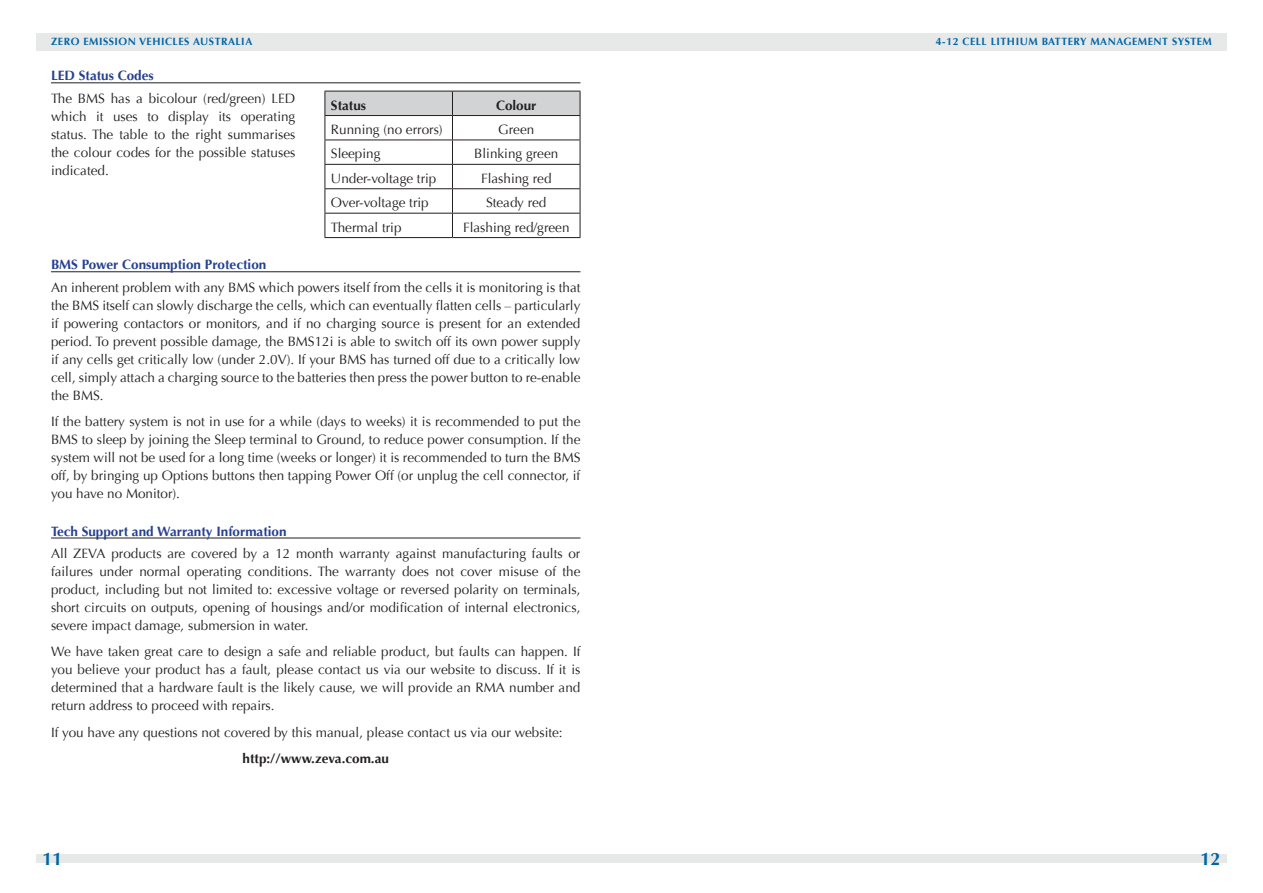
<style>
.page{position:relative;width:1263px;height:893px;background:#fff}
.page>*{position:absolute;margin:0;border:0;box-sizing:border-box;transform-origin:0 0}
.t1{font:700 18px "Optima";color:#0066a6}
.t2{font:13.5px/18px "Optima";color:#231f20;text-align:justify}
.Heading{font:700 13.5px "Optima";color:#25408f}
.t3{font:700 13.5px "Optima";color:#231f20}
.t4{font:700 10.5px "Optima";letter-spacing:.05em;color:#0066a6}
</style>
<div class="page">
<div style="left:36px;top:34px;width:1191px;height:17px;background:#e7e8e8"></div>
<div style="left:36px;top:855px;width:1191px;height:8px;background:#e7e8e8"></div>
<hr style="left:51px;top:83px;width:529px;height:1px;background:#231f20">
<hr style="left:51px;top:271px;width:529px;height:1px;background:#231f20">
<hr style="left:51px;top:538px;width:529px;height:1px;background:#231f20">
<svg style="left:325px;top:91px;width:256px;height:146px"></svg>
<hr style="left:325px;top:237px;width:127px;height:1px;background:#231f20">
<hr style="left:452px;top:237px;width:128px;height:1px;background:#231f20">
<p class="t4" style="left:51px;top:36px;width:203px">ZERO EMISSION VEHICLES AUSTRALIA</p>
<p class="t4" style="left:936px;top:36px;width:277px">4-12 CELL LITHIUM BATTERY MANAGEMENT SYSTEM</p>
<p class="Heading" style="left:51px;top:68px;width:104px">LED Status Codes</p>
<p class="t2" style="left:51px;top:90px;width:246px">The BMS has a bicolour (red/green) LED which it uses to display its operating status. The table to the right summarises the colour codes for the possible statuses indicated.</p>
<p class="t3" style="left:331px;top:97px;width:37px">Status</p>
<p class="t3" style="left:496px;top:97px;width:42px">Colour</p>
<p class="t2" style="left:331px;top:121px;width:113px">Running (no errors)</p>
<p class="t2" style="left:498px;top:121px;width:38px">Green</p>
<p class="t2" style="left:331px;top:145px;width:51px">Sleeping</p>
<p class="t2" style="left:474px;top:145px;width:86px">Blinking green</p>
<p class="t2" style="left:331px;top:169px;width:107px">Under-voltage trip</p>
<p class="t2" style="left:481px;top:169px;width:72px">Flashing red</p>
<p class="t2" style="left:331px;top:194px;width:99px">Over-voltage trip</p>
<p class="t2" style="left:486px;top:194px;width:62px">Steady red</p>
<p class="t2" style="left:331px;top:218px;width:72px">Thermal trip</p>
<p class="t2" style="left:463px;top:218px;width:108px">Flashing red/green</p>
<p class="Heading" style="left:51px;top:257px;width:217px">BMS Power Consumption Protection</p>
<p class="t2" style="left:51px;top:278px;width:531px">An inherent problem with any BMS which powers itself from the cells it is monitoring is that the BMS itself can slowly discharge the cells, which can eventually flatten cells – particularly if powering contactors or monitors, and if no charging source is present for an extended period. To prevent possible damage, the BMS12i is able to switch off its own power supply if any cells get critically low (under 2.0V). If your BMS has turned off due to a critically low cell, simply attach a charging source to the batteries then press the power button to re-enable the BMS.</p>
<p class="t2" style="left:51px;top:413px;width:531px">If the battery system is not in use for a while (days to weeks) it is recommended to put the BMS to sleep by joining the Sleep terminal to Ground, to reduce power consumption. If the system will not be used for a long time (weeks or longer) it is recommended to turn the BMS off, by bringing up Options buttons then tapping Power Off (or unplug the cell connector, if you have no Monitor).</p>
<p class="Heading" style="left:51px;top:523px;width:237px">Tech Support and Warranty Information</p>
<p class="t2" style="left:51px;top:544px;width:531px">All ZEVA products are covered by a 12 month warranty against manufacturing faults or failures under normal operating conditions. The warranty does not cover misuse of the product, including but not limited to: excessive voltage or reversed polarity on terminals, short circuits on outputs, opening of housings and/or modification of internal electronics, severe impact damage, submersion in water.</p>
<p class="t2" style="left:51px;top:643px;width:531px">We have taken great care to design a safe and reliable product, but faults can happen. If you believe your product has a fault, please contact us via our website to discuss. If it is determined that a hardware fault is the likely cause, we will provide an RMA number and return address to proceed with repairs.</p>
<p class="t2" style="left:51px;top:723px;width:513px">If you have any questions not covered by this manual, please contact us via our website:</p>
<p class="t3" style="left:242px;top:751px;width:148px">http://www.zeva.com.au</p>
<p class="t1" style="left:43px;top:848px;width:22px">11</p>
<p class="t1" style="left:1200px;top:848px;width:22px">12</p>
</div>
